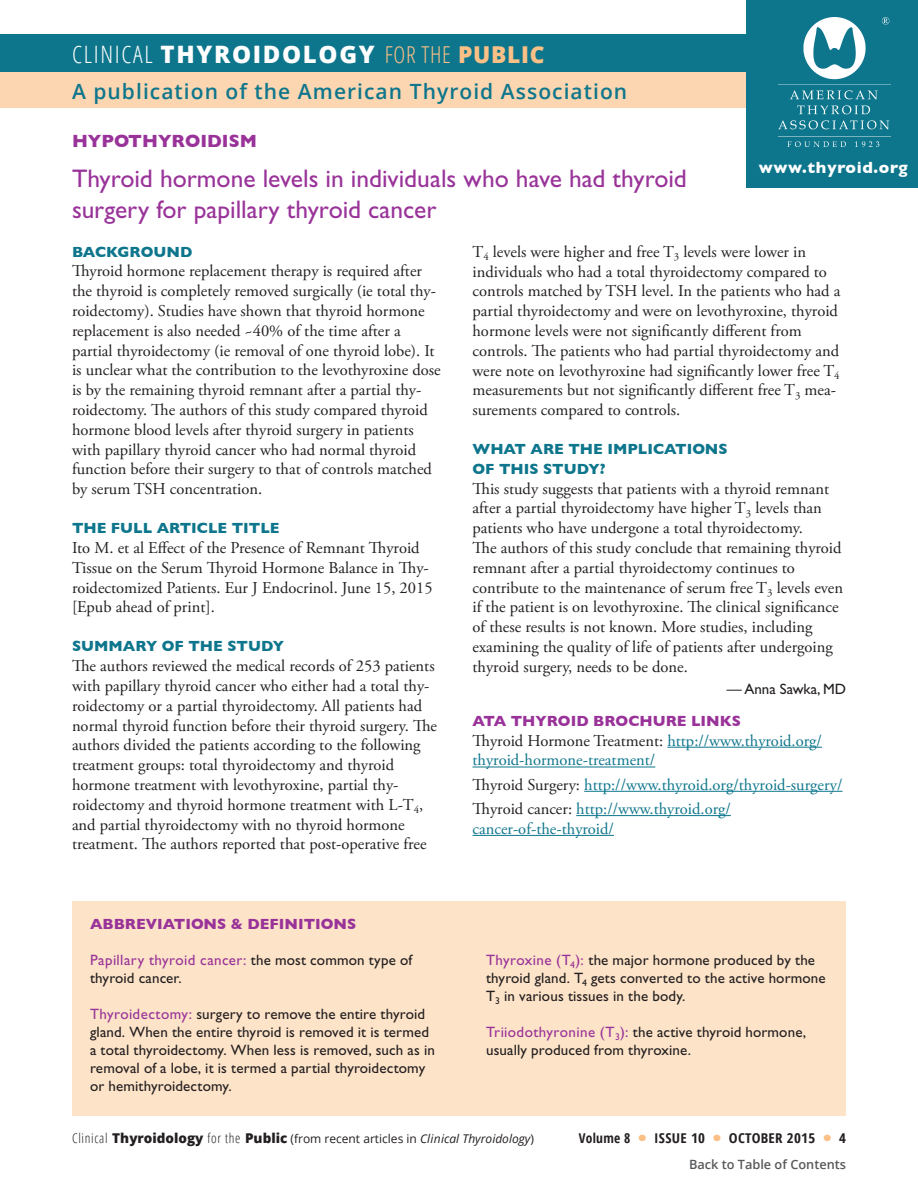
<style>
.page{position:relative;width:918px;height:1188px;background:#fff}
.page>*{position:absolute;margin:0;border:0;box-sizing:border-box;transform-origin:0 0}
.t1{font:25.5px/30.6px "Gill Sans Std";letter-spacing:-.005em;color:#939}
.t2{font:800 24px "Open Sans";letter-spacing:.07em;color:#fff}
.t3{font:600 21px "Open Sans";letter-spacing:.05em;color:#0e768c}
.Topic_Header{font:700 18px "Gill Sans";color:#939}
.body_serif{font:16.5px/19.8px "Adobe Garamond Pro";color:#231f20}
.body_links{font:16.5px/19.8px "Adobe Garamond Pro";color:#0e768c}
.t4{font:700 16.5px "Gill Sans";letter-spacing:.04em;color:#fff}
.abbreviations_body{font:15px/18px "Gill Sans Std";letter-spacing:.01em;color:#231f20}
.question{font:700 15px/19.5px "Gill Sans";color:#0e768c}
.abbreviations_head{font:700 15px "Gill Sans";color:#939}
.question_links{font:700 15px "Gill Sans";color:#939}
.body_editor_name{font:15px "Gill Sans Std";color:#231f20}
.t5{font:700 condensed 13.5px "Open Sans";letter-spacing:.02em;color:#231f20;scale:1.1 1}
.t6{font:700 condensed 13.5px "Open Sans";letter-spacing:.02em;color:#231f20}
.t7{font:600 12.75px "Open Sans";color:#58595b}
.t8{font:12px "Open Sans";color:#231f20}
.s1{font-weight:300;font-stretch:condensed}
.s2{font-weight:300;font-stretch:condensed;font-size:23.25px;color:#fbc086}
.s3{font-size:23.25px;color:#fbc086}
.s4{color:#231f20}
.s5{color:#939}
.s6{font-weight:300;font-stretch:condensed;font-size:13.5px}
.s7{font-weight:800;font-size:13.5px}
.s8{font-style:italic}
</style>
<div class="page">
<hr style="left:667px;top:747px;width:155px;height:1px;background:#0e768c">
<hr style="left:472px;top:767px;width:183px;height:1px;background:#0e768c">
<hr style="left:584px;top:791px;width:259px;height:1px;background:#0e768c">
<hr style="left:576px;top:815px;width:155px;height:1px;background:#0e768c">
<hr style="left:472px;top:835px;width:142px;height:1px;background:#0e768c">
<div style="left:0;top:70px;width:918px;height:38px;background:#fcd6b0"></div>
<div style="left:0;top:35px;width:918px;height:37px;background:#0e768c"></div>
<div style="left:747px;top:0;width:171px;height:188px;background:#0e768c"></div>
<img style="left:778px;top:18px;width:112px;height:129px">
<div style="left:72px;top:901px;width:774px;height:215px;background:#fde3c8"></div>
<p class="t2" style="left:72px;top:36px;width:474px"><span class="s1">CLINICAL</span> THYROIDOLOGY <span class="s2">FOR THE</span> <span class="s3">PUBLIC</span></p>
<p class="t3" style="left:72px;top:77px;width:557px">A publication of the American Thyroid Association</p>
<p class="Topic_Header" style="left:72px;top:131px;width:186px">HYPOTHYROIDISM</p>
<p class="t1" style="left:72px;top:163px;width:616px">Thyroid hormone levels in individuals who have had thyroid surgery for papillary thyroid cancer</p>
<p class="question" style="left:72px;top:242px;width:122px">BACKGROUND</p>
<p class="body_serif" style="left:72px;top:262px;width:370px">Thyroid hormone replacement therapy is required after the thyroid is completely removed surgically (ie total thy&shy;roidectomy). Studies have shown that thyroid hormone replacement is also needed ~40% of the time after a partial thyroidectomy (ie removal of one thyroid lobe). It is unclear what the contribution to the levothyroxine dose is by the remaining thyroid remnant after a partial thy&shy;roidectomy. The authors of this study compared thyroid hormone blood levels after thyroid surgery in patients with papillary thyroid cancer who had normal thyroid function before their surgery to that of controls matched by serum TSH concentration.</p>
<p class="question" style="left:72px;top:518px;width:209px">THE FULL ARTICLE TITLE</p>
<p class="body_serif" style="left:72px;top:538px;width:362px">Ito M. et al Effect of the Presence of Remnant Thyroid Tissue on the Serum Thyroid Hormone Balance in Thy&shy;roidectomized Patients. Eur J Endocrinol. June 15, 2015 [Epub ahead of print].</p>
<p class="question" style="left:72px;top:636px;width:214px">SUMMARY OF THE STUDY</p>
<p class="body_serif" style="left:72px;top:657px;width:367px">The authors reviewed the medical records of 253 patients with papillary thyroid cancer who either had a total thy&shy;roidectomy or a partial thyroidectomy. All patients had normal thyroid function before their thyroid surgery. The authors divided the patients according to the following treatment groups: total thyroidectomy and thyroid hormone treatment with levothyroxine, partial thy&shy;roidectomy and thyroid hormone treatment with L-T<sub>4</sub>, and partial thyroidectomy with no thyroid hormone treatment. The authors reported that post-operative free</p>
<p class="t4" style="left:759px;top:158px;width:150px">www.thyroid.org</p>
<p class="body_serif" style="left:472px;top:242px;width:369px">T<sub>4</sub> levels were higher and free T<sub>3</sub> levels were lower in individuals who had a total thyroidectomy compared to controls matched by TSH level. In the patients who had a partial thyroidectomy and were on levothyroxine, thyroid hormone levels were not significantly different from controls. The patients who had partial thyroidectomy and were note on levothyroxine had significantly lower free T<sub>4 </sub>measurements but not significantly different free T<sub>3</sub> mea&shy;surements compared to controls.</p>
<p class="question" style="left:472px;top:439px;width:257px">WHAT ARE THE IMPLICATIONS<br>OF THIS STUDY?</p>
<p class="body_serif" style="left:472px;top:479px;width:358px">This study suggests that patients with a thyroid remnant after a partial thyroidectomy have higher T<sub>3</sub> levels than patients who have undergone a total thyroidectomy.</p>
<p class="body_serif" style="left:472px;top:538px;width:372px">The authors of this study conclude that remaining thyroid remnant after a partial thyroidectomy continues to contribute to the maintenance of serum free T<sub>3</sub> levels even if the patient is on levothyroxine. The clinical significance of these results is not known. More studies, including examining the quality of life of patients after undergoing thyroid surgery, needs to be done.</p>
<p class="body_editor_name" style="left:727px;top:681px;width:121px">— Anna Sawka, MD</p>
<p class="question_links" style="left:472px;top:712px;width:270px">ATA THYROID BROCHURE LINKS</p>
<p class="body_links" style="left:472px;top:731px;width:351px"><span class="s4">Thyroid Hormone Treatment:</span> http://www.thyroid.org/ thyroid-hormone-treatment/</p>
<p class="body_links" style="left:472px;top:775px;width:372px"><span class="s4">Thyroid Surgery:</span> http://www.thyroid.org/thyroid-surgery/</p>
<p class="body_links" style="left:472px;top:799px;width:260px"><span class="s4">Thyroid cancer:</span> http://www.thyroid.org/ cancer-of-the-thyroid/</p>
<p class="abbreviations_head" style="left:90px;top:916px;width:268px">ABBREVIATIONS &amp; DEFINITIONS</p>
<p class="abbreviations_body" style="left:90px;top:951px;width:324px"><span class="s5">Papillary thyroid cancer:</span> the most common type of thyroid cancer.</p>
<p class="abbreviations_body" style="left:90px;top:1005px;width:347px"><span class="s5">Thyroidectomy:</span> surgery to remove the entire thyroid gland. When the entire thyroid is removed it is termed a total thyroidectomy. When less is removed, such as in removal of a lobe, it is termed a partial thyroidectomy or hemithyroidectomy.</p>
<p class="abbreviations_body" style="left:486px;top:951px;width:341px"><span class="s5">Thyroxine (T</span><sub>4</sub><span class="s5">):</span> the major hormone produced by the thyroid gland. T<sub>4</sub> gets converted to the active hormone<br>T<sub>3</sub> in various tissues in the body.</p>
<p class="abbreviations_body" style="left:486px;top:1023px;width:322px"><span class="s5">Triiodothyronine (T</span><sub>3</sub><span class="s5">):</span> the active thyroid hormone, usually produced from thyroxine.</p>
<p class="t8" style="left:72px;top:1130px;width:463px"><span class="s6">Clinical</span> <span class="s7">Thyroidology</span> <span class="s6">for the</span> <span class="s7">Public</span> (from recent articles in <span class="s8">Clinical Thyroidology</span>)</p>
<p class="t6" style="left:579px;top:1129px;width:53px">Volume 8</p>
<p class="t5" style="left:654px;top:1129px;width:48px">ISSUE 10</p>
<p class="t5" style="left:729px;top:1129px;width:80px">OCTOBER 2015</p>
<p class="t5" style="left:839px;top:1129px;width:8px">4</p>
<p class="t7" style="left:689px;top:1155px;width:158px">Back to Table of Contents</p>
</div>
